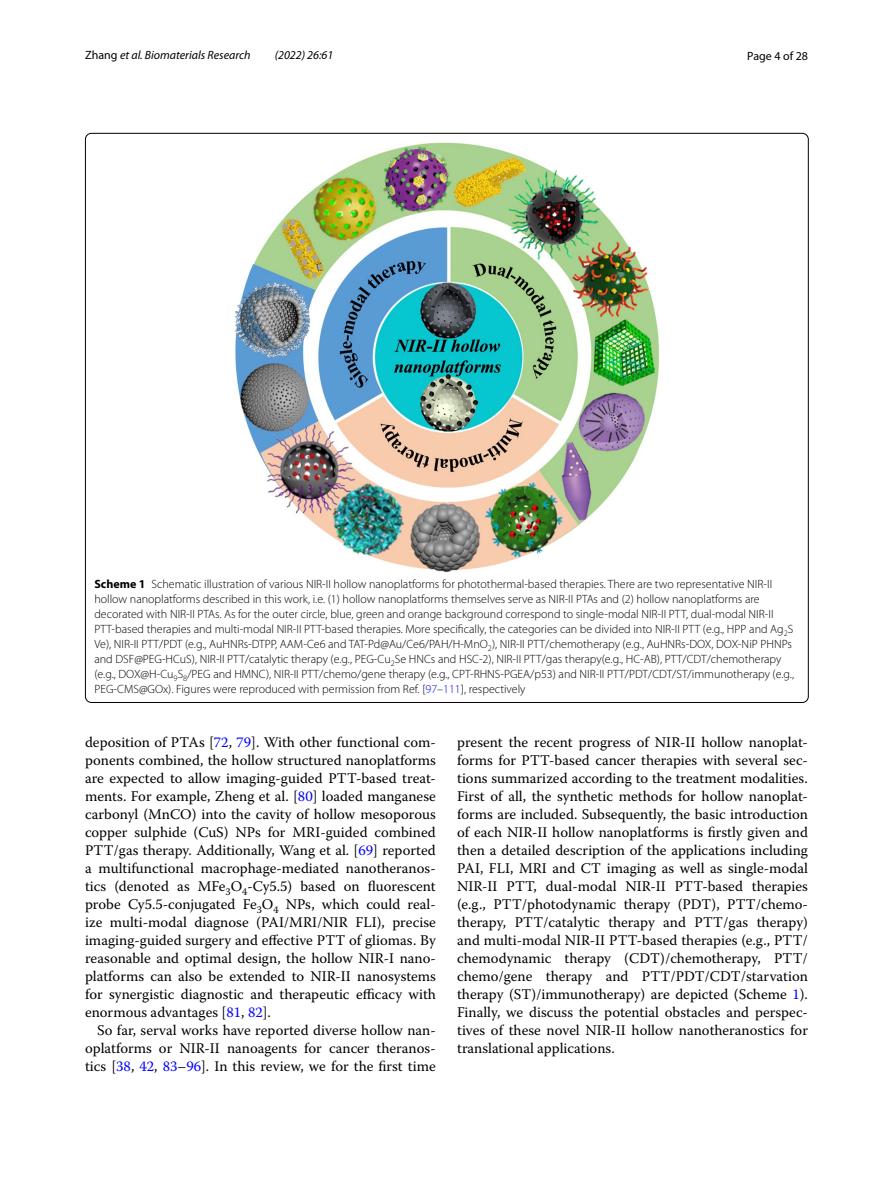
<style>
.page{position:relative;width:893px;height:1187px;background:#fff}
.page>*{position:absolute;margin:0;border:0;box-sizing:border-box;transform-origin:0 0}
.t1{font:14.7px/18px "Warnock Pro";color:#000;text-align:justify}
.t2{font:300 12px/15px "Myriad Pro";color:#000}
.t3{font:italic 12px "Myriad Pro";color:#000}
.t4{font:12px "Myriad Pro";color:#000}
.s1{font-style:normal}
.s2{font-weight:700}
.s3{color:#00f}
</style>
<div class="page">
<img style="left:234px;top:142px;width:425px;height:430px">
<p class="t3" style="left:85px;top:48px;width:167px"><span class="s1">Zhang</span> et al. Biomaterials Research</p>
<p class="t3" style="left:275px;top:48px;width:60px">(2022) 26:61</p>
<p class="t4" style="left:747px;top:48px;width:62px">Page 4 of 28</p>
<p class="t2" style="left:94px;top:576px;width:701px"><span class="s2">Scheme 1</span> Schematic illustration of various NIR-II hollow nanoplatforms for photothermal-based therapies. There are two representative NIR-II hollow nanoplatforms described in this work, i.e. (1) hollow nanoplatforms themselves serve as NIR-II PTAs and (2) hollow nanoplatforms are decorated with NIR-II PTAs. As for the outer circle, blue, green and orange background correspond to single-modal NIR-II PTT, dual-modal NIR-II PTT-based therapies and multi-modal NIR-II PTT-based therapies. More specifically, the categories can be divided into NIR-II PTT (e.g., HPP and Ag<sub>2</sub>S Ve), NIR-II PTT/PDT (e.g., AuHNRs-DTPP, AAM-Ce6 and TAT-Pd@Au/Ce6/PAH/H-MnO<sub>2</sub>), NIR-II PTT/chemotherapy (e.g., AuHNRs-DOX, DOX-NiP PHNPs and DSF@PEG-HCuS), NIR-II PTT/catalytic therapy (e.g., PEG-Cu<sub>2</sub>Se HNCs and HSC-2), NIR-II PTT/gas therapy(e.g., HC-AB), PTT/CDT/chemotherapy (e.g., DOX@H-Cu<sub>9</sub>S<sub>8</sub>/PEG and HMNC), NIR-II PTT/chemo/gene therapy (e.g., CPT-RHNS-PGEA/p53) and NIR-II PTT/PDT/CDT/ST/immunotherapy (e.g., PEG-CMS@GOx). Figures were reproduced with permission from Ref. [<span class="s3">97</span>–<span class="s3">111</span>], respectively</p>
<p class="t1" style="left:85px;top:732px;width:352px">deposition of PTAs [<span class="s3">72</span>, <span class="s3">79</span>]. With other functional com&shy;ponents combined, the hollow structured nanoplatforms are expected to allow imaging-guided PTT-based treat&shy;ments. For example, Zheng et al. [<span class="s3">80</span>] loaded manganese carbonyl (MnCO) into the cavity of hollow mesoporous copper sulphide (CuS) NPs for MRI-guided combined PTT/gas therapy. Additionally, Wang et al. [<span class="s3">69</span>] reported a multifunctional macrophage-mediated nanotheranos&shy;tics (denoted as MFe<sub>3</sub>O<sub>4</sub>-Cy5.5) based on fluorescent probe Cy5.5-conjugated Fe<sub>3</sub>O<sub>4</sub> NPs, which could real&shy;ize multi-modal diagnose (PAI/MRI/NIR FLI), precise imaging-guided surgery and effective PTT of gliomas. By reasonable and optimal design, the hollow NIR-I nano&shy;platforms can also be extended to NIR-II nanosystems for synergistic diagnostic and therapeutic efficacy with enormous advantages [<span class="s3">81</span>, <span class="s3">82</span>].</p>
<p class="t1" style="left:85px;top:1020px;width:352px;text-indent:12px">So far, serval works have reported diverse hollow nan&shy;oplatforms or NIR-II nanoagents for cancer theranos&shy;tics [<span class="s3">38</span>, <span class="s3">42</span>, <span class="s3">83</span>–<span class="s3">96</span>]. In this review, we for the first time</p>
<p class="t1" style="left:457px;top:732px;width:352px">present the recent progress of NIR-II hollow nanoplat&shy;forms for PTT-based cancer therapies with several sec&shy;tions summarized according to the treatment modalities.<br>First of all, the synthetic methods for hollow nanoplat&shy;forms are included. Subsequently, the basic introduction of each NIR-II hollow nanoplatforms is firstly given and then a detailed description of the applications including PAI, FLI, MRI and CT imaging as well as single-modal NIR-II PTT, dual-modal NIR-II PTT-based therapies (e.g., PTT/photodynamic therapy (PDT), PTT/chemo&shy;therapy, PTT/catalytic therapy and PTT/gas therapy) and multi-modal NIR-II PTT-based therapies (e.g., PTT/ chemodynamic therapy (CDT)/chemotherapy, PTT/ chemo/gene therapy and PTT/PDT/CDT/starvation therapy (ST)/immunotherapy) are depicted (Scheme <span class="s3">1</span>).<br>Finally, we discuss the potential obstacles and perspec&shy;tives of these novel NIR-II hollow nanotheranostics for translational applications.</p>
</div>
